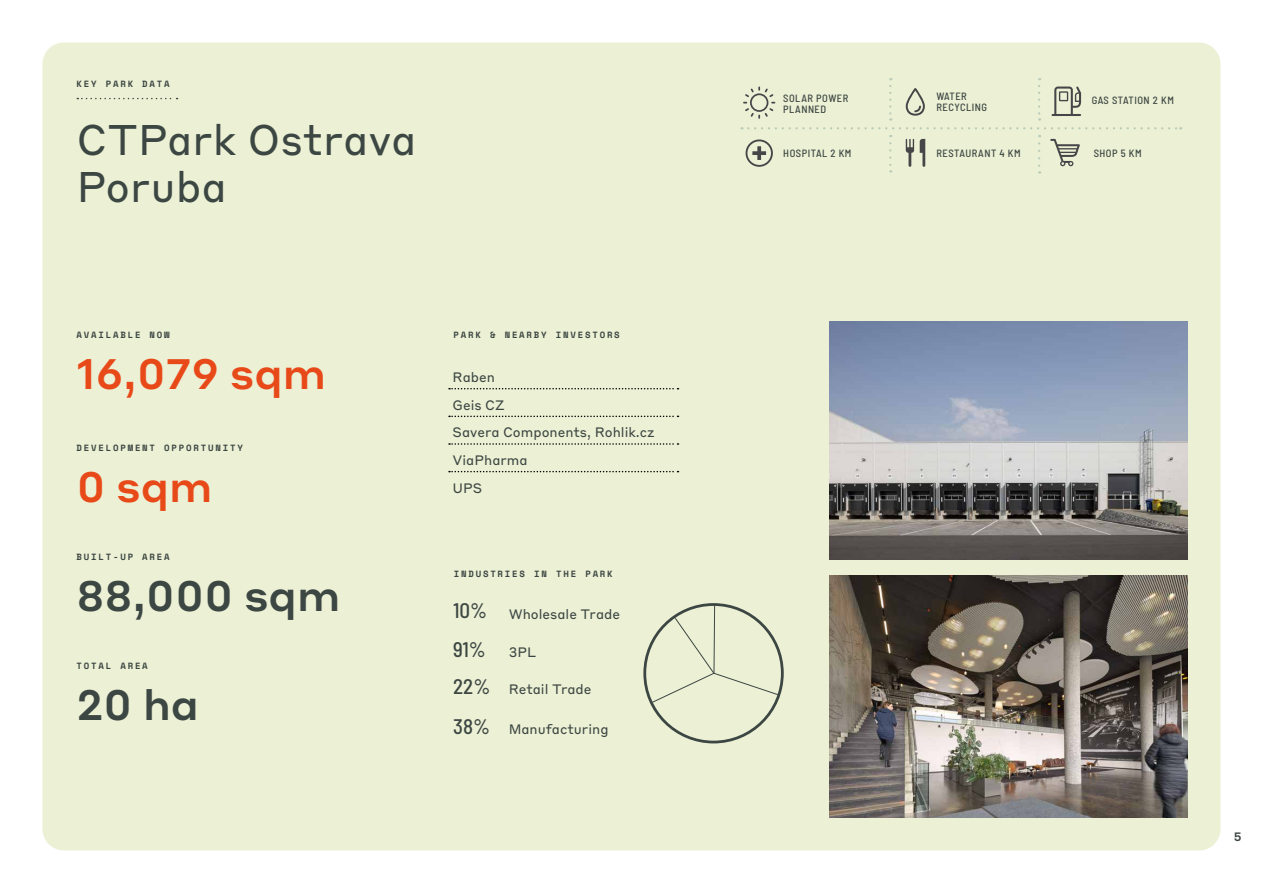
<style>
.page{position:relative;width:1263px;height:893px;background:#fff}
.page>*{position:absolute;margin:0;border:0;box-sizing:border-box;transform-origin:0 0}
.t1{font:42.3px/47px "Styrene B";color:#3c4642}
.t2{font:500 42px "Styrene A";color:#e84918}
.t3{font:500 42px "Styrene A";color:#3c4642}
.t4{font:500 semi-condensed 21px "Barlow";color:#3c4642}
.t5{font:13.5px/27.8px "Styrene B";color:#3c4642}
.t6{font:500 12px "Styrene B";color:#3c4642}
.t7{font:500 semi-condensed 10.5px/11.2px "Barlow";letter-spacing:.05em;color:#3c4642}
.t8{font:700 9px "Space Mono";letter-spacing:.2em;color:#3c4642}
.s1{font-family:"Barlow";font-weight:500;font-stretch:semi-condensed;font-size:21px}
</style>
<div class="page">
<div style="left:43px;top:43px;width:1177px;height:807px;background:#ecf0d5;border-radius:21px"></div>
<svg style="left:77px;top:98px;width:101px;height:1px"></svg>
<svg style="left:449px;top:388px;width:229px;height:1px"></svg>
<svg style="left:449px;top:416px;width:229px;height:1px"></svg>
<svg style="left:449px;top:443px;width:229px;height:2px"></svg>
<svg style="left:449px;top:471px;width:229px;height:1px"></svg>
<svg style="left:889px;top:86px;width:2px;height:35px"></svg>
<svg style="left:889px;top:143px;width:2px;height:29px"></svg>
<svg style="left:1038px;top:86px;width:2px;height:35px"></svg>
<svg style="left:1038px;top:143px;width:2px;height:31px"></svg>
<svg style="left:748px;top:127px;width:433px;height:2px"></svg>
<img style="left:830px;top:322px;width:357px;height:238px">
<img style="left:830px;top:575px;width:357px;height:242px">
<svg style="left:650px;top:604px;width:129px;height:100px"></svg>
<svg style="left:743px;top:87px;width:32px;height:32px"></svg>
<svg style="left:906px;top:88px;width:19px;height:28px"></svg>
<svg style="left:1051px;top:86px;width:30px;height:30px"></svg>
<svg style="left:1050px;top:139px;width:30px;height:27px"></svg>
<svg style="left:906px;top:139px;width:19px;height:28px"></svg>
<svg style="left:745px;top:139px;width:28px;height:28px"></svg>
<p class="t8" style="left:77px;top:77px;width:95px">KEY PARK DATA</p>
<h1 class="t1" style="left:77px;top:113px;width:342px">CTPark Ostrava<br>Poruba</h1>
<p class="t8" style="left:77px;top:327px;width:95px">AVAILABLE NOW</p>
<h2 class="t2" style="left:77px;top:338px;width:251px">16,079 sqm</h2>
<p class="t8" style="left:77px;top:441px;width:168px">DEVELOPMENT OPPORTUNITY</p>
<h2 class="t2" style="left:77px;top:451px;width:138px">0 sqm</h2>
<p class="t8" style="left:77px;top:550px;width:95px">BUILT-UP AREA</p>
<h2 class="t3" style="left:77px;top:560px;width:265px">88,000 sqm</h2>
<p class="t8" style="left:77px;top:659px;width:73px">TOTAL AREA</p>
<h2 class="t3" style="left:77px;top:670px;width:124px">20 ha</h2>
<p class="t8" style="left:453px;top:327px;width:168px">PARK &amp; NEARBY INVESTORS</p>
<h3 class="t5" style="left:452px;top:362px;width:204px">Raben<br>Geis CZ<br>Savera Components, Rohlik.cz<br>ViaPharma<br>UPS</h3>
<p class="t8" style="left:454px;top:567px;width:160px">INDUSTRIES IN THE PARK</p>
<h3 class="t5" style="left:453px;top:599px;width:168px"><span class="s1">10%</span> Wholesale Trade</h3>
<h3 class="t5" style="left:509px;top:637px;width:29px">3PL</h3>
<h3 class="t4" style="left:453px;top:634px;width:34px">91%</h3>
<h3 class="t5" style="left:453px;top:674px;width:140px"><span class="s1">22%</span> Retail Trade</h3>
<h3 class="t5" style="left:453px;top:714px;width:157px"><span class="s1">38%</span> Manufacturing</h3>
<p class="t7" style="left:783px;top:92px;width:67px">SOLAR POWER<br>PLANNED</p>
<p class="t7" style="left:936px;top:90px;width:52px">WATER<br>RECYCLING</p>
<p class="t7" style="left:783px;top:147px;width:70px">HOSPITAL 2 KM</p>
<p class="t7" style="left:936px;top:147px;width:86px">RESTAURANT 4 KM</p>
<p class="t7" style="left:1094px;top:147px;width:49px">SHOP 5 KM</p>
<p class="t7" style="left:1092px;top:94px;width:84px">GAS STATION 2 KM</p>
<h3 class="t6" style="left:1234px;top:827px;width:9px">5</h3>
</div>
